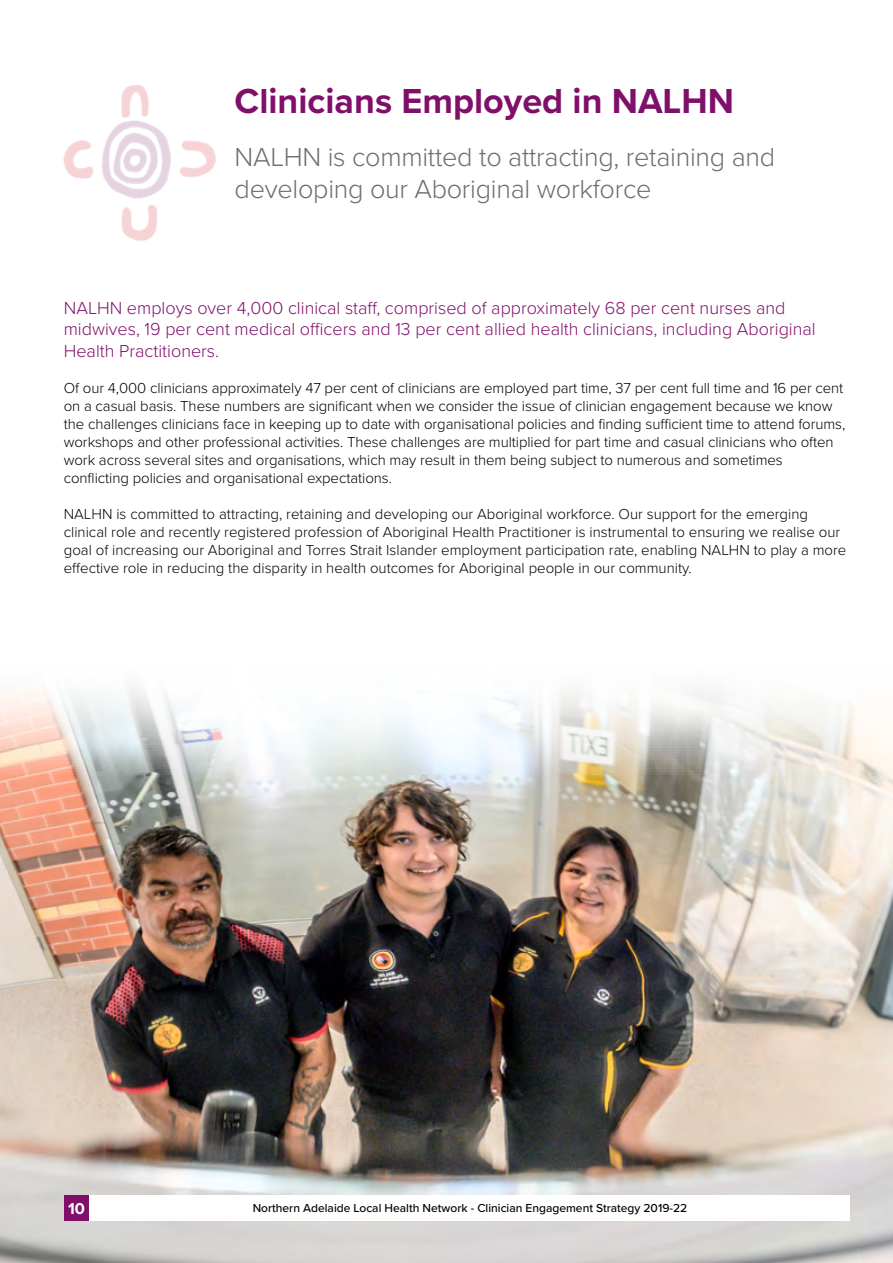
<style>
.page{position:relative;width:893px;height:1263px;background:#fff}
.page>*{position:absolute;margin:0;border:0;box-sizing:border-box;transform-origin:0 0}
.t1{font:700 36px "Proxima Nova";color:#800f69}
.t2{font:300 27px/31.5px "Proxima Nova";letter-spacing:-.01em;color:#6d6e71}
.t3{font:300 18px/21.6px "Proxima Nova";color:#800f69}
.t4{font:700 16.35px "Proxima Nova";color:#fff}
.t5{font:300 15px/18px "Proxima Nova";letter-spacing:-.005em;color:#000}
.t6{font:500 12px "Proxima Nova";color:#000}
</style>
<div class="page">
<img style="left:0;top:688px;width:893px;height:575px">
<img style="left:63px;top:85px;width:153px;height:156px">
<div style="left:64px;top:1195px;width:26px;height:25px;background:#800f69"></div>
<div style="left:90px;top:1195px;width:760px;height:25px;background:#fff"></div>
<h1 class="t1" style="left:235px;top:75px;width:501px">Clinicians Employed in NALHN</h1>
<h2 class="t2" style="left:235px;top:140px;width:542px">NALHN is committed to attracting, retaining and developing our Aboriginal workforce</h2>
<p class="t3" style="left:64px;top:296px;width:753px">NALHN employs over 4,000 clinical staff, comprised of approximately 68 per cent nurses and midwives, 19 per cent medical officers and 13 per cent allied health clinicians, including Aboriginal<br>Health Practitioners.</p>
<p class="t5" style="left:64px;top:378px;width:783px">Of our 4,000 clinicians approximately 47 per cent of clinicians are employed part time, 37 per cent full time and 16 per cent on a casual basis. These numbers are significant when we consider the issue of clinician engagement because we know the challenges clinicians face in keeping up to date with organisational policies and finding sufficient time to attend forums, workshops and other professional activities. These challenges are multiplied for part time and casual clinicians who often work across several sites and organisations, which may result in them being subject to numerous and sometimes conflicting policies and organisational expectations.</p>
<p class="t5" style="left:64px;top:504px;width:784px">NALHN is committed to attracting, retaining and developing our Aboriginal workforce. Our support for the emerging clinical role and recently registered profession of Aboriginal Health Practitioner is instrumental to ensuring we realise our goal of increasing our Aboriginal and Torres Strait Islander employment participation rate, enabling NALHN to play a more effective role in reducing the disparity in health outcomes for Aboriginal people in our community.</p>
<p class="t4" style="left:68px;top:1196px;width:18px">10</p>
<p class="t6" style="left:253px;top:1199px;width:436px">Northern Adelaide Local Health Network - Clinician Engagement Strategy 2019-22</p>
</div>
